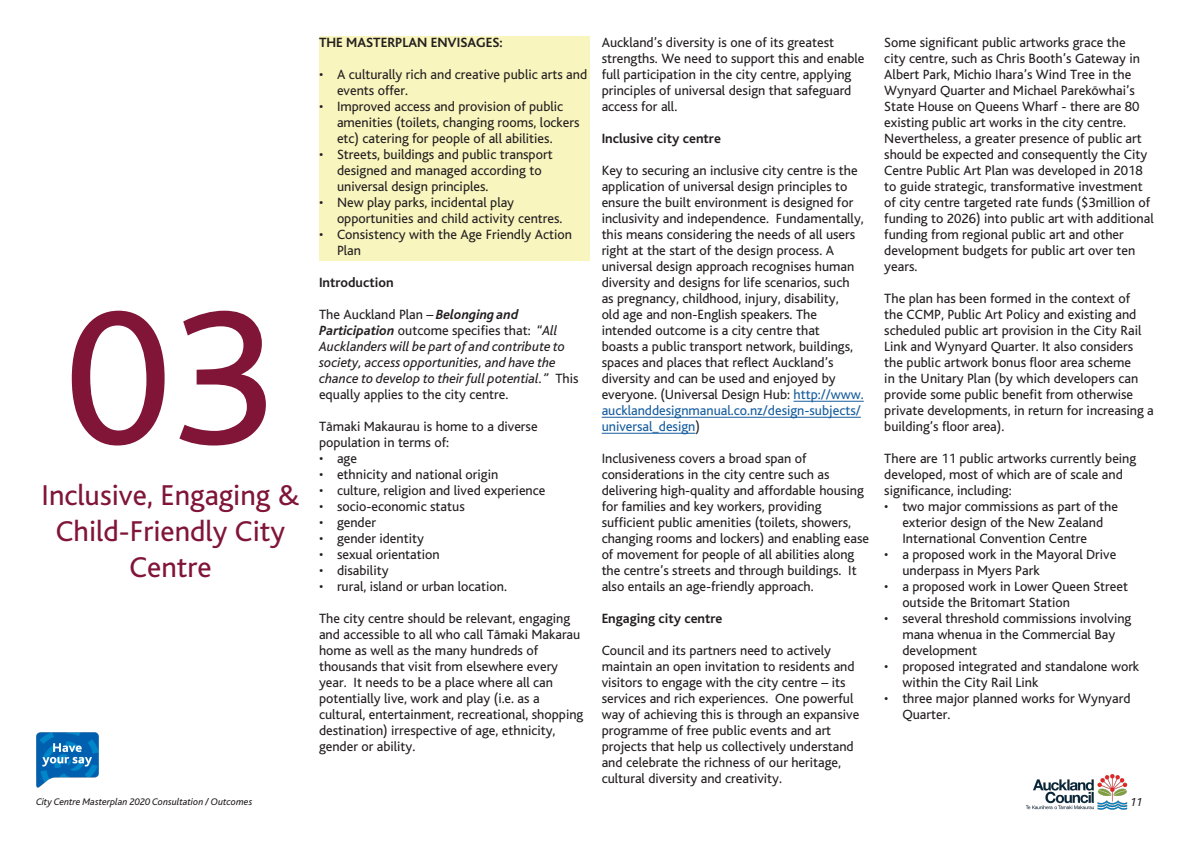
<style>
.page{position:relative;width:1191px;height:842px;background:#fff}
.page>*{position:absolute;margin:0;border:0;box-sizing:border-box;transform-origin:0 0}
.t1{font:200px "Auckland Council Bliss Regular";color:#801538}
.t2{font:30px/36px "Auckland Council Bliss Regular";color:#801538;text-align:center}
.t3{font:14px/16px "Auckland Council Bliss Regular";color:#231f20}
.t4{font:14px/16px "Auckland Council Bliss Italic";color:#231f20}
.t5{font:14px "Auckland Council Bliss Bold";color:#231f20}
.t6{font:12px "Auckland Council Bliss Italic";color:#231f20}
.t7{font:10px "Auckland Council Bliss Italic";color:#231f20}
.s1{font-family:"Auckland Council Bliss Bold";font-style:italic}
.s2{font-family:"Auckland Council Bliss Italic"}
.s3{font-family:"Auckland Council Bliss Regular"}
.s4{color:#175d9e}
</style>
<div class="page">
<img style="left:1025px;top:774px;width:103px;height:36px">
<img style="left:36px;top:732px;width:63px;height:56px">
<div style="left:319px;top:36px;width:270px;height:225px;background:#f9f5be"></div>
<hr style="left:793px;top:401px;width:70px;height:1px;background:#175d9e">
<hr style="left:601px;top:417px;width:260px;height:1px;background:#175d9e">
<hr style="left:601px;top:433px;width:94px;height:1px;background:#175d9e">
<h1 class="t1" style="left:66px;top:273px;width:211px">03</h1>
<h2 class="t2" style="left:42px;top:478px;width:259px">Inclusive, Engaging &amp;<br>Child-Friendly City<br>Centre</h2>
<p class="t5" style="left:319px;top:35px;width:185px">THE MASTERPLAN ENVISAGES:</p>
<p class="t3" style="left:337px;top:67px;width:252px;text-indent:-18px">• A culturally rich and creative public arts and events offer.</p>
<p class="t3" style="left:337px;top:99px;width:244px;text-indent:-18px">• Improved access and provision of public amenities (toilets, changing rooms, lockers etc) catering for people of all abilities.</p>
<p class="t3" style="left:337px;top:147px;width:217px;text-indent:-18px">• Streets, buildings and public transport designed and managed according to universal design principles.</p>
<p class="t3" style="left:337px;top:195px;width:227px;text-indent:-18px">• New play parks, incidental play opportunities and child activity centres.</p>
<p class="t3" style="left:337px;top:227px;width:236px;text-indent:-18px">• Consistency with the Age Friendly Action<br>Plan</p>
<p class="t5" style="left:319px;top:275px;width:76px">Introduction</p>
<p class="t3" style="left:319px;top:307px;width:240px">The Auckland Plan – <span class="s1">Belonging and<br>Participation</span> outcome specifies that: <span class="s2">“All</span></p>
<p class="t4" style="left:319px;top:339px;width:261px">Aucklanders will be part of and contribute to society, access opportunities, and have the chance to develop to their full potential.” <span class="s3">This</span></p>
<p class="t3" style="left:319px;top:387px;width:191px">equally applies to the city centre.</p>
<p class="t3" style="left:319px;top:419px;width:220px">Tāmaki Makaurau is home to a diverse population in terms of:</p>
<p class="t3" style="left:319px;top:451px;width:39px">• age</p>
<p class="t3" style="left:319px;top:467px;width:181px">• ethnicity and national origin</p>
<p class="t3" style="left:319px;top:483px;width:228px">• culture, religion and lived experience</p>
<p class="t3" style="left:319px;top:499px;width:147px">• socio-economic status</p>
<p class="t3" style="left:319px;top:515px;width:58px">• gender</p>
<p class="t3" style="left:319px;top:531px;width:106px">• gender identity</p>
<p class="t3" style="left:319px;top:547px;width:122px">• sexual orientation</p>
<p class="t3" style="left:319px;top:563px;width:71px">• disability</p>
<p class="t3" style="left:319px;top:579px;width:189px">• rural, island or urban location.</p>
<p class="t3" style="left:319px;top:611px;width:266px">The city centre should be relevant, engaging and accessible to all who call Tāmaki Makarau home as well as the many hundreds of thousands that visit from elsewhere every year. It needs to be a place where all can potentially live, work and play (i.e. as a cultural, entertainment, recreational, shopping destination) irrespective of age, ethnicity, gender or ability.</p>
<p class="t3" style="left:601px;top:35px;width:264px">Auckland’s diversity is one of its greatest strengths. We need to support this and enable full participation in the city centre, applying principles of universal design that safeguard access for all.</p>
<p class="t5" style="left:601px;top:131px;width:121px">Inclusive city centre</p>
<p class="t3" style="left:601px;top:163px;width:264px">Key to securing an inclusive city centre is the application of universal design principles to ensure the built environment is designed for inclusivity and independence. Fundamentally, this means considering the needs of all users right at the start of the design process. A universal design approach recognises human diversity and designs for life scenarios, such as pregnancy, childhood, injury, disability,<br>old age and non-English speakers. The intended outcome is a city centre that<br>boasts a public transport network, buildings, spaces and places that reflect Auckland’s diversity and can be used and enjoyed by everyone. (Universal Design Hub: <span class="s4">http://www. aucklanddesignmanual.co.nz/design-subjects/ universal_design</span>)</p>
<p class="t3" style="left:601px;top:451px;width:269px">Inclusiveness covers a broad span of considerations in the city centre such as delivering high-quality and affordable housing for families and key workers, providing sufficient public amenities (toilets, showers, changing rooms and lockers) and enabling ease of movement for people of all abilities along the centre’s streets and through buildings. It also entails an age-friendly approach.</p>
<p class="t5" style="left:601px;top:611px;width:122px">Engaging city centre</p>
<p class="t3" style="left:601px;top:643px;width:259px">Council and its partners need to actively maintain an open invitation to residents and visitors to engage with the city centre – its services and rich experiences. One powerful way of achieving this is through an expansive programme of free public events and art projects that help us collectively understand and celebrate the richness of our heritage, cultural diversity and creativity.</p>
<p class="t3" style="left:884px;top:35px;width:271px">Some significant public artworks grace the<br>city centre, such as Chris Booth’s Gateway in Albert Park, Michio Ihara’s Wind Tree in the Wynyard Quarter and Michael Parekōwhai’s State House on Queens Wharf - there are 80 existing public art works in the city centre.<br>Nevertheless, a greater presence of public art should be expected and consequently the City Centre Public Art Plan was developed in 2018 to guide strategic, transformative investment of city centre targeted rate funds ($3million of funding to 2026) into public art with additional funding from regional public art and other development budgets for public art over ten years.</p>
<p class="t3" style="left:884px;top:291px;width:271px">The plan has been formed in the context of<br>the CCMP, Public Art Policy and existing and scheduled public art provision in the City Rail Link and Wynyard Quarter. It also considers the public artwork bonus floor area scheme<br>in the Unitary Plan (by which developers can provide some public benefit from otherwise private developments, in return for increasing a building’s floor area).</p>
<p class="t3" style="left:884px;top:451px;width:253px">There are 11 public artworks currently being developed, most of which are of scale and significance, including:</p>
<p class="t3" style="left:902px;top:499px;width:217px;text-indent:-18px">• two major commissions as part of the exterior design of the New Zealand<br>International Convention Centre</p>
<p class="t3" style="left:902px;top:547px;width:215px;text-indent:-18px">• a proposed work in the Mayoral Drive underpass in Myers Park</p>
<p class="t3" style="left:902px;top:579px;width:227px;text-indent:-18px">• a proposed work in Lower Queen Street outside the Britomart Station</p>
<p class="t3" style="left:902px;top:611px;width:230px;text-indent:-18px">• several threshold commissions involving mana whenua in the Commercial Bay development</p>
<p class="t3" style="left:902px;top:659px;width:238px;text-indent:-18px">• proposed integrated and standalone work within the City Rail Link</p>
<p class="t3" style="left:902px;top:691px;width:230px;text-indent:-18px">• three major planned works for Wynyard<br>Quarter.</p>
<p class="t7" style="left:36px;top:796px;width:218px">City Centre Masterplan 2020 Consultation / Outcomes</p>
<p class="t6" style="left:1130px;top:796px;width:14px">11</p>
</div>
